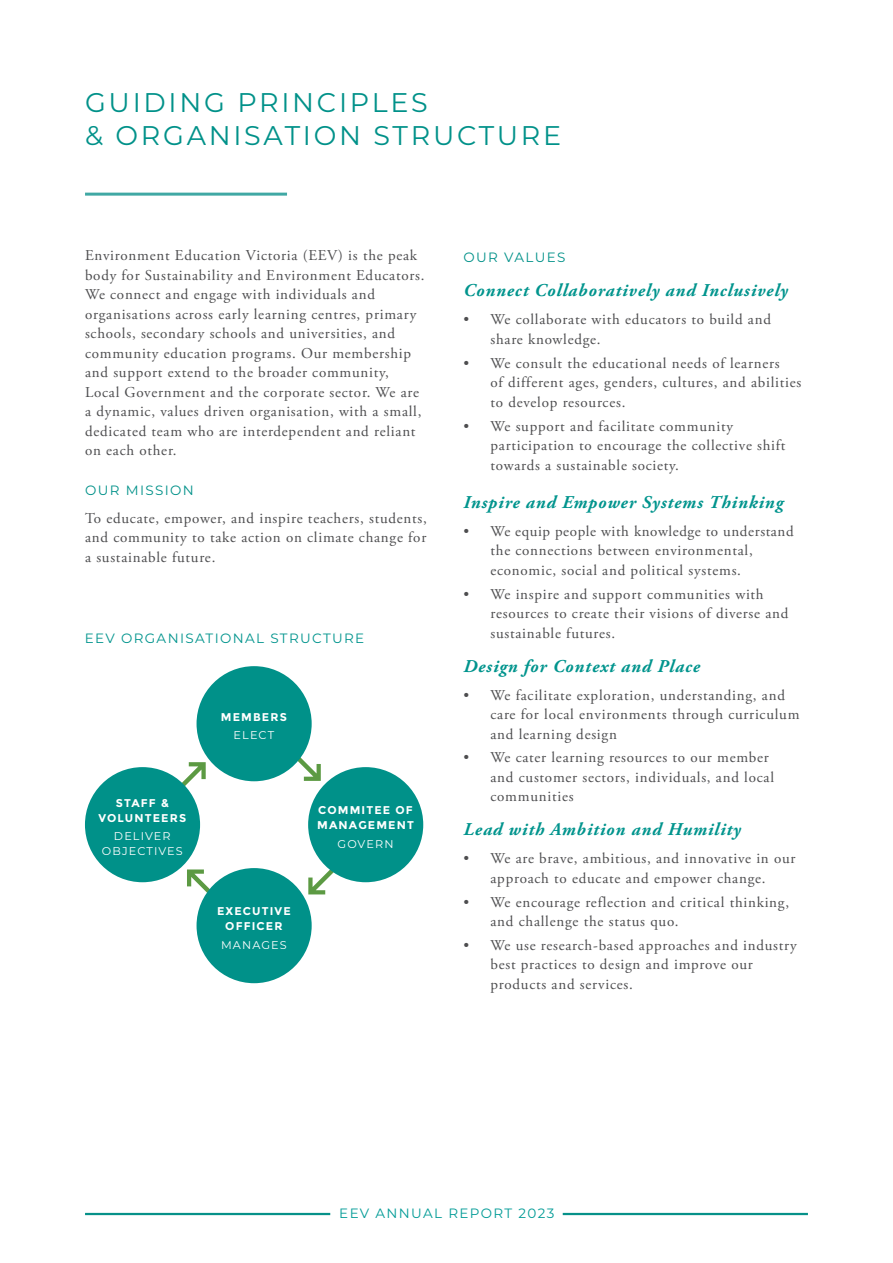
<style>
.page{position:relative;width:893px;height:1263px;background:#fff}
.page>*{position:absolute;margin:0;border:0;box-sizing:border-box;transform-origin:0 0}
.t1{font:27px/32.4px "Montserrat";letter-spacing:.1em;color:#009189}
.t2{font:italic 700 18px "Adobe Garamond Pro";letter-spacing:.05em;color:#00948d}
.t3{font:15px/19.5px "Adobe Garamond Pro";letter-spacing:.05em;color:#4d4d4f}
.t4{font:13.5px "Montserrat";letter-spacing:.1em;color:#00948d}
.t5{font:13.5px "Montserrat";letter-spacing:.1em;color:#009b96}
.t6{font:13.5px "Montserrat";letter-spacing:.1em;color:#009189}
.t7{font:700 11.25px/15px "Montserrat";letter-spacing:.1em;color:#fff;text-align:center}
.t8{font:11.25px/15px "Montserrat";letter-spacing:.1em;color:#fff;text-align:center}
</style>
<div class="page">
<hr style="left:85px;top:1213px;width:245px;height:2px;background:#069189">
<hr style="left:563px;top:1213px;width:245px;height:2px;background:#069189">
<hr style="left:85px;top:193px;width:202px;height:3px;background:#40a8a4">
<div style="left:197px;top:666px;width:115px;height:115px;background:#009189;border-radius:50%"></div>
<div style="left:197px;top:868px;width:115px;height:115px;background:#009189;border-radius:50%"></div>
<div style="left:308px;top:767px;width:115px;height:115px;background:#009189;border-radius:50%"></div>
<div style="left:85px;top:767px;width:115px;height:115px;background:#009189;border-radius:50%"></div>
<svg style="left:284px;top:744px;width:45px;height:45px"></svg>
<svg style="left:179px;top:861px;width:44px;height:45px"></svg>
<svg style="left:169px;top:754px;width:45px;height:44px"></svg>
<svg style="left:300px;top:858px;width:45px;height:45px"></svg>
<h1 class="t1" style="left:85px;top:86px;width:478px">GUIDING PRINCIPLES<br>&amp; ORGANISATION STRUCTURE</h1>
<p class="t3" style="left:85px;top:246px;width:341px">Environment Education Victoria (EEV) is the peak body for Sustainability and Environment Educators.<br>We connect and engage with individuals and organisations across early learning centres, primary schools, secondary schools and universities, and community education programs. Our membership and support extend to the broader community, Local Government and the corporate sector. We are a dynamic, values driven organisation, with a small, dedicated team who are interdependent and reliant on each other.</p>
<p class="t6" style="left:85px;top:480px;width:110px">OUR MISSION</p>
<p class="t3" style="left:85px;top:509px;width:343px;text-align:justify">To educate, empower, and inspire teachers, students, and community to take action on climate change for a sustainable future.</p>
<p class="t4" style="left:85px;top:629px;width:281px">EEV ORGANISATIONAL STRUCTURE</p>
<p class="t7" style="left:98px;top:795px;width:89px">STAFF &amp;<br>VOLUNTEERS</p>
<p class="t8" style="left:102px;top:828px;width:83px">DELIVER<br>OBJECTIVES</p>
<p class="t7" style="left:221px;top:709px;width:68px">MEMBERS</p>
<p class="t8" style="left:234px;top:727px;width:42px">ELECT</p>
<p class="t7" style="left:217px;top:903px;width:75px">EXECUTIVE<br>OFFICER</p>
<p class="t8" style="left:221px;top:937px;width:67px">MANAGES</p>
<p class="t7" style="left:317px;top:803px;width:98px;text-align:left">COMMITEE OF<br>MANAGEMENT</p>
<p class="t8" style="left:337px;top:836px;width:57px">GOVERN</p>
<p class="t6" style="left:463px;top:248px;width:103px">OUR VALUES</p>
<p class="t2" style="left:463px;top:280px;width:326px">Connect Collaboratively and Inclusively</p>
<p class="t3" style="left:490px;top:310px;width:282px;text-indent:-27px">• We collaborate with educators to build and share knowledge.</p>
<p class="t3" style="left:490px;top:354px;width:312px;text-indent:-27px">• We consult the educational needs of learners<br>of different ages, genders, cultures, and abilities to develop resources.</p>
<p class="t3" style="left:490px;top:416px;width:297px;text-indent:-27px">• We support and facilitate community participation to encourage the collective shift towards a sustainable society.</p>
<p class="t2" style="left:463px;top:492px;width:321px">Inspire and Empower Systems Thinking</p>
<p class="t3" style="left:490px;top:522px;width:305px;text-indent:-27px">• We equip people with knowledge to understand the connections between environmental, economic, social and political systems.</p>
<p class="t3" style="left:490px;top:584px;width:299px;text-indent:-27px">• We inspire and support communities with resources to create their visions of diverse and sustainable futures.</p>
<p class="t2" style="left:463px;top:655px;width:238px">Design for Context and Place</p>
<p class="t3" style="left:490px;top:686px;width:310px;text-indent:-27px">• We facilitate exploration, understanding, and care for local environments through curriculum and learning design</p>
<p class="t3" style="left:490px;top:748px;width:285px;text-indent:-27px">• We cater learning resources to our member and customer sectors, individuals, and local communities</p>
<p class="t2" style="left:463px;top:819px;width:279px">Lead with Ambition and Humility</p>
<p class="t3" style="left:463px;top:849px;width:334px;text-align:center">• We are brave, ambitious, and innovative in our approach to educate and empower change.</p>
<p class="t3" style="left:490px;top:893px;width:300px;text-indent:-27px">• We encourage reflection and critical thinking, and challenge the status quo.</p>
<p class="t3" style="left:490px;top:936px;width:308px;text-indent:-27px">• We use research-based approaches and industry best practices to design and improve our products and services.</p>
<p class="t5" style="left:339px;top:1204px;width:217px">EEV ANNUAL REPORT 2023</p>
</div>
